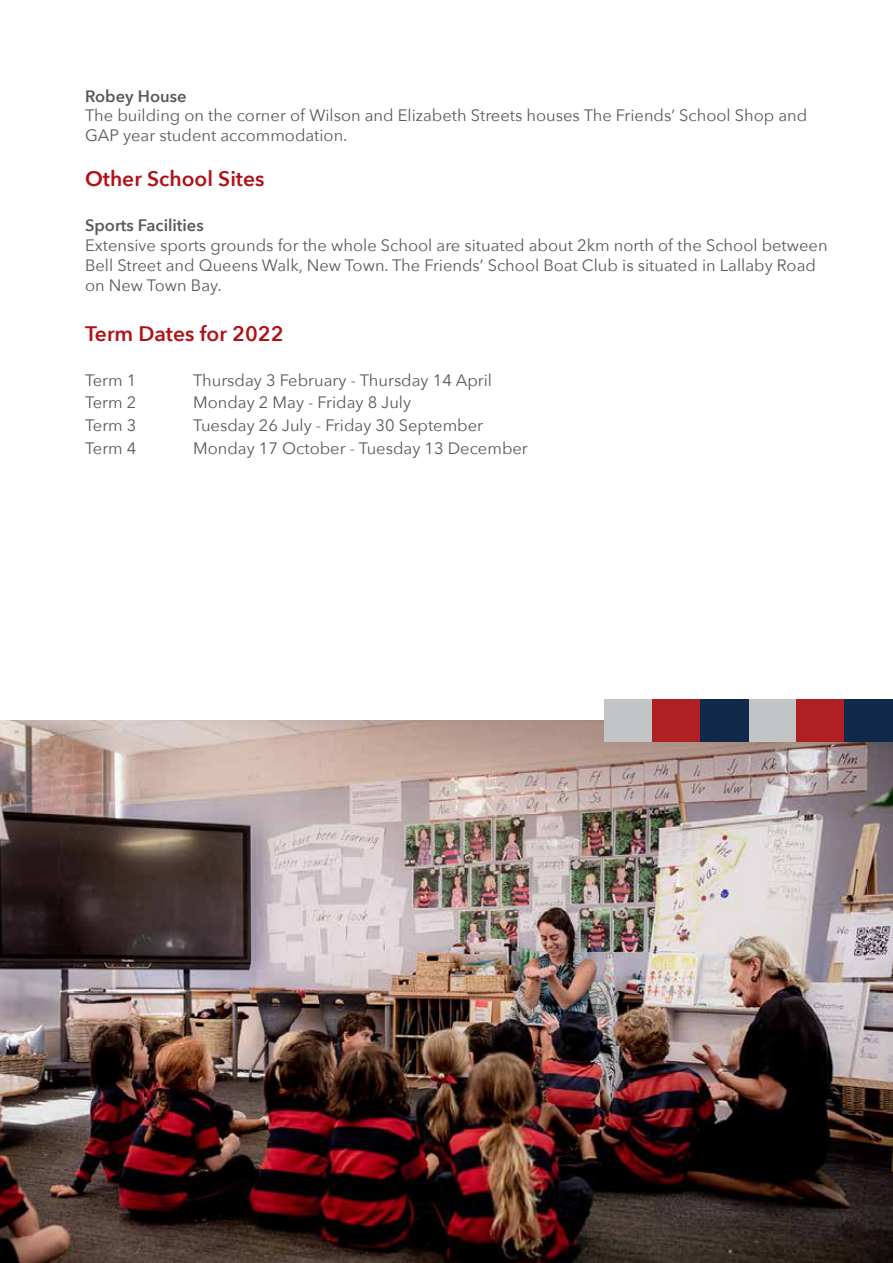
<style>
.page{position:relative;width:893px;height:1263px;background:#fff}
.page>*{position:absolute;margin:0;border:0;box-sizing:border-box;transform-origin:0 0}
.t1{font:600 21px "Avenir Next";color:#b11116}
.t2{font:16.5px/19.8px "Avenir Next";color:#585a5b}
.t3{font:16.5px "Avenir Next";color:#58595b}
.t4{font:600 16.5px "Avenir Next";color:#585a5b}
</style>
<div class="page">
<img style="left:0;top:721px;width:893px;height:542px">
<div style="left:748px;top:700px;width:49px;height:42px;background:#c2c4c6"></div>
<div style="left:797px;top:700px;width:48px;height:42px;background:#b01f24"></div>
<div style="left:604px;top:700px;width:48px;height:42px;background:#c2c4c6"></div>
<div style="left:652px;top:700px;width:48px;height:42px;background:#b01f24"></div>
<div style="left:700px;top:700px;width:48px;height:42px;background:#102849"></div>
<div style="left:845px;top:700px;width:48px;height:42px;background:#102849"></div>
<p class="t4" style="left:85px;top:82px;width:103px">Robey House</p>
<p class="t2" style="left:85px;top:105px;width:724px">The building on the corner of Wilson and Elizabeth Streets houses The Friends’ School Shop and<br>GAP year student accommodation.</p>
<p class="t1" style="left:85px;top:161px;width:181px">Other School Sites</p>
<p class="t4" style="left:85px;top:211px;width:120px">Sports Facilities</p>
<p class="t2" style="left:85px;top:235px;width:744px">Extensive sports grounds for the whole School are situated about 2km north of the School between<br>Bell Street and Queens Walk, New Town. The Friends’ School Boat Club is situated in Lallaby Road on New Town Bay.</p>
<p class="t1" style="left:85px;top:316px;width:200px">Term Dates for 2022</p>
<p class="t3" style="left:85px;top:366px;width:53px">Term 1</p>
<p class="t3" style="left:193px;top:366px;width:300px">Thursday 3 February - Thursday 14 April</p>
<p class="t3" style="left:85px;top:389px;width:53px">Term 2</p>
<p class="t3" style="left:193px;top:389px;width:220px">Monday 2 May - Friday 8 July</p>
<p class="t3" style="left:85px;top:411px;width:53px">Term 3</p>
<p class="t3" style="left:193px;top:411px;width:292px">Tuesday 26 July - Friday 30 September</p>
<p class="t3" style="left:85px;top:434px;width:53px">Term 4</p>
<p class="t3" style="left:193px;top:434px;width:336px">Monday 17 October - Tuesday 13 December</p>
</div>
